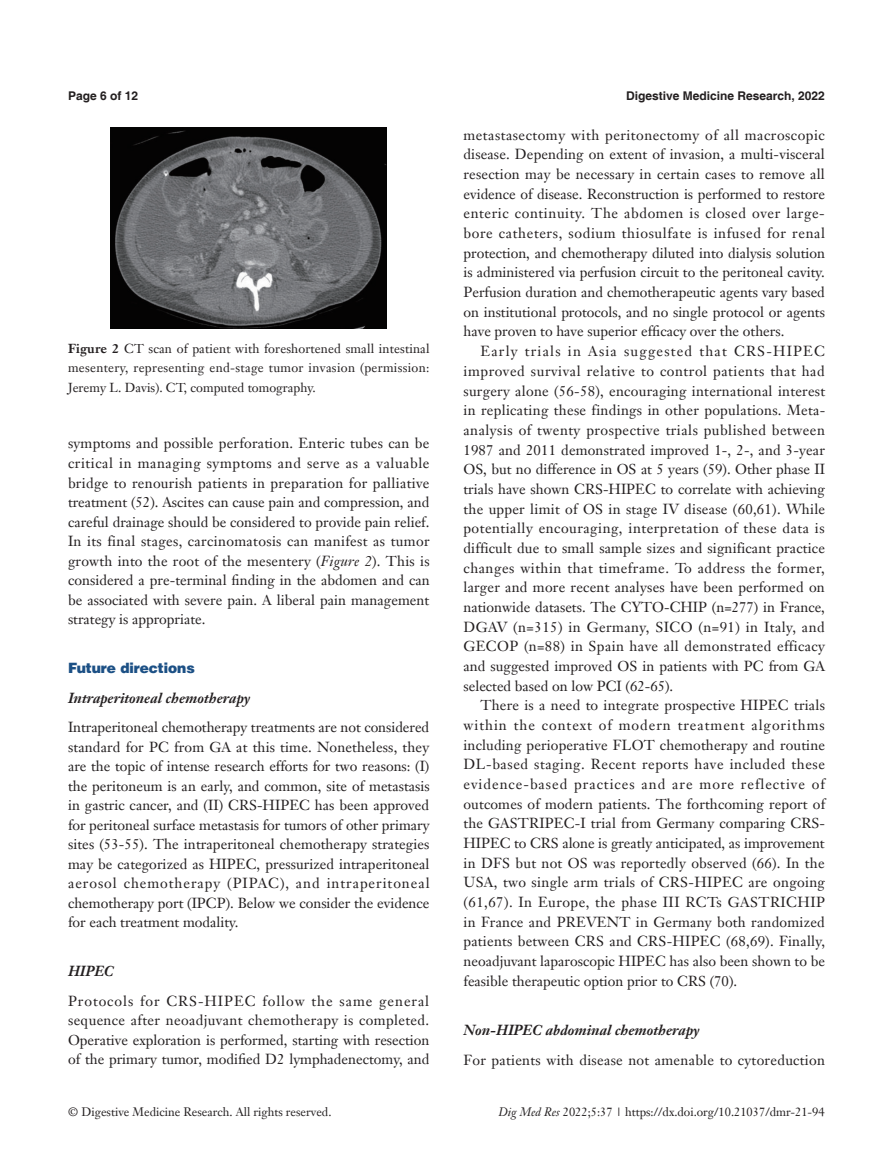
<style>
.page{position:relative;width:893px;height:1170px;background:#fff}
.page>*{position:absolute;margin:0;border:0;box-sizing:border-box;transform-origin:0 0}
.t1{font:14.25px/19.6px "Janson Text LT";color:#231f20;text-align:justify}
.t2{font:italic 700 14.25px "Janson Text LT";color:#231f20}
.t3{font:14.25px "Janson Text LT";letter-spacing:.02em;color:#231f20}
.t4{font:900 14.25px "Helvetica";color:#1c5085}
.t5{font:12.75px/19.5px "Janson Text LT";color:#231f20;text-align:justify}
.t6{font:12px "Janson Text LT";color:#231f20}
.t7{font:700 12px "Helvetica";color:#231f20}
.s1{font-weight:700}
.s2{font-style:italic}
</style>
<div class="page">
<img style="left:111px;top:128px;width:276px;height:200px">
<p class="t7" style="left:68px;top:88px;width:72px">Page 6 of 12</p>
<p class="t7" style="left:626px;top:88px;width:200px">Digestive Medicine Research, 2022</p>
<p class="t5" style="left:68px;top:338px;width:363px"><span class="s1">Figure 2</span> CT scan of patient with foreshortened small intestinal mesentery, representing end-stage tumor invasion (permission:<br>Jeremy L. Davis). CT, computed tomography.</p>
<p class="t1" style="left:68px;top:433px;width:363px">symptoms and possible perforation. Enteric tubes can be critical in managing symptoms and serve as a valuable bridge to renourish patients in preparation for palliative treatment (52). Ascites can cause pain and compression, and careful drainage should be considered to provide pain relief.<br>In its final stages, carcinomatosis can manifest as tumor growth into the root of the mesentery (<span class="s2">Figure 2</span>). This is considered a pre-terminal finding in the abdomen and can be associated with severe pain. A liberal pain management strategy is appropriate.</p>
<p class="t4" style="left:68px;top:659px;width:128px">Future directions</p>
<p class="t2" style="left:68px;top:688px;width:184px">Intraperitoneal chemotherapy</p>
<p class="t1" style="left:68px;top:717px;width:363px">Intraperitoneal chemotherapy treatments are not considered standard for PC from GA at this time. Nonetheless, they are the topic of intense research efforts for two reasons: (I) the peritoneum is an early, and common, site of metastasis in gastric cancer, and (II) CRS-HIPEC has been approved for peritoneal surface metastasis for tumors of other primary sites (53-55). The intraperitoneal chemotherapy strategies may be categorized as HIPEC, pressurized intraperitoneal aerosol chemotherapy (PIPAC), and intraperitoneal chemotherapy port (IPCP). Below we consider the evidence for each treatment modality.</p>
<p class="t2" style="left:68px;top:962px;width:47px">HIPEC</p>
<p class="t1" style="left:68px;top:990px;width:363px">Protocols for CRS-HIPEC follow the same general sequence after neoadjuvant chemotherapy is completed.<br>Operative exploration is performed, starting with resection of the primary tumor, modified D2 lymphadenectomy, and</p>
<p class="t1" style="left:463px;top:125px;width:363px">metastasectomy with peritonectomy of all macroscopic disease. Depending on extent of invasion, a multi-visceral resection may be necessary in certain cases to remove all evidence of disease. Reconstruction is performed to restore enteric continuity. The abdomen is closed over large&shy;bore catheters, sodium thiosulfate is infused for renal protection, and chemotherapy diluted into dialysis solution is administered via perfusion circuit to the peritoneal cavity.<br>Perfusion duration and chemotherapeutic agents vary based on institutional protocols, and no single protocol or agents have proven to have superior efficacy over the others.</p>
<p class="t1" style="left:463px;top:341px;width:363px;text-indent:17px">Early trials in Asia suggested that CRS-HIPEC improved survival relative to control patients that had surgery alone (56-58), encouraging international interest in replicating these findings in other populations. Meta&shy;analysis of twenty prospective trials published between 1987 and 2011 demonstrated improved 1-, 2-, and 3-year OS, but no difference in OS at 5 years (59). Other phase II trials have shown CRS-HIPEC to correlate with achieving the upper limit of OS in stage IV disease (60,61). While potentially encouraging, interpretation of these data is difficult due to small sample sizes and significant practice changes within that timeframe. To address the former, larger and more recent analyses have been performed on nationwide datasets. The CYTO-CHIP (n=277) in France, DGAV (n=315) in Germany, SICO (n=91) in Italy, and GECOP (n=88) in Spain have all demonstrated efficacy and suggested improved OS in patients with PC from GA selected based on low PCI (62-65).</p>
<p class="t1" style="left:463px;top:695px;width:363px;text-indent:17px">There is a need to integrate prospective HIPEC trials within the context of modern treatment algorithms including perioperative FLOT chemotherapy and routine DL-based staging. Recent reports have included these evidence-based practices and are more reflective of outcomes of modern patients. The forthcoming report of the GASTRIPEC-I trial from Germany comparing CRS-HIPEC to CRS alone is greatly anticipated, as improvement in DFS but not OS was reportedly observed (66). In the USA, two single arm trials of CRS-HIPEC are ongoing (61,67). In Europe, the phase III RCTs GASTRICHIP in France and PREVENT in Germany both randomized patients between CRS and CRS-HIPEC (68,69). Finally, neoadjuvant laparoscopic HIPEC has also been shown to be feasible therapeutic option prior to CRS (70).</p>
<p class="t2" style="left:463px;top:1020px;width:238px">Non-HIPEC abdominal chemotherapy</p>
<p class="t3" style="left:463px;top:1050px;width:363px">For patients with disease not amenable to cytoreduction</p>
<p class="t6" style="left:68px;top:1104px;width:265px">© Digestive Medicine Research. All rights reserved.</p>
<p class="t6" style="left:498px;top:1104px;width:328px"><span class="s2">Dig Med Res</span> 2022;5:37 | https://dx.doi.org/10.21037/dmr-21-94</p>
</div>
